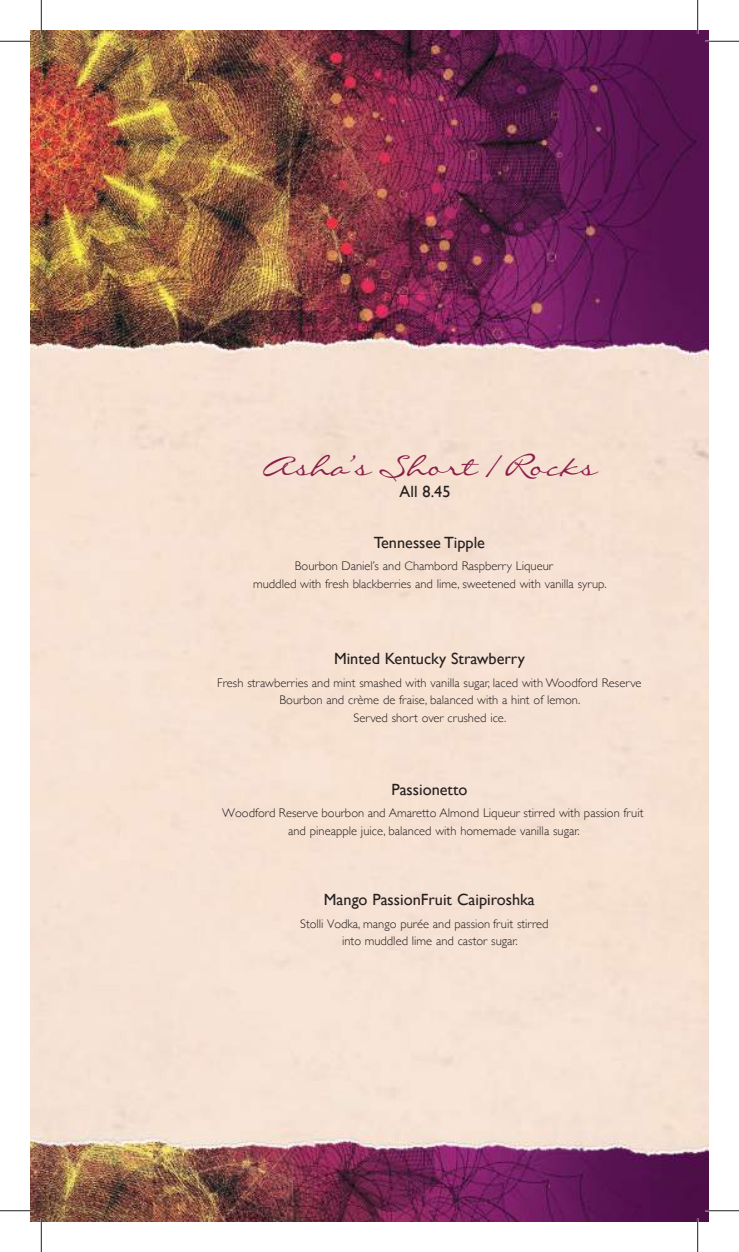
<style>
.page{position:relative;width:739px;height:1252px;background:#fff}
.page>*{position:absolute;margin:0;border:0;box-sizing:border-box;transform-origin:0 0}
.t1{font:27.5px "Liorah BT";color:#88214b}
.t2{font:16.25px "Gill Sans";color:#241f1f}
.t3{font:300 12.5px/17.5px "Gill Sans";color:#241f1f}
</style>
<div class="page">
<img style="left:31px;top:31px;width:676px;height:1190px">
<hr style="left:0;top:40px;width:34px;height:2px;background:#fff">
<hr style="left:704px;top:40px;width:34px;height:2px;background:#fff">
<hr style="left:40px;top:0;width:2px;height:34px;background:#fff">
<hr style="left:40px;top:1218px;width:2px;height:34px;background:#fff">
<hr style="left:696px;top:0;width:2px;height:34px;background:#fff">
<hr style="left:696px;top:1218px;width:2px;height:34px;background:#fff">
<hr style="left:0;top:41px;width:34px;height:1px;background:#241f1f">
<hr style="left:704px;top:41px;width:34px;height:1px;background:#241f1f">
<hr style="left:0;top:1210px;width:34px;height:1px;background:#241f1f">
<hr style="left:704px;top:1210px;width:34px;height:1px;background:#241f1f">
<hr style="left:41px;top:0;width:1px;height:34px;background:#241f1f">
<hr style="left:41px;top:1218px;width:1px;height:34px;background:#241f1f">
<hr style="left:697px;top:0;width:1px;height:34px;background:#241f1f">
<hr style="left:697px;top:1218px;width:1px;height:34px;background:#241f1f">
<h1 class="t1" style="left:262px;top:450px;width:335px">Asha’s Short / Rocks</h1>
<h2 class="t2" style="left:399px;top:482px;width:52px">All 8.45</h2>
<h2 class="t2" style="left:373px;top:532px;width:113px">Tennessee Tipple</h2>
<p class="t3" style="left:253px;top:557px;width:354px;text-indent:42px">Bourbon Daniel’s and Chambord Raspberry Liqueur<br>muddled with fresh blackberries and lime, sweetened with vanilla syrup.</p>
<h2 class="t2" style="left:334px;top:649px;width:192px">Minted Kentucky Strawberry</h2>
<p class="t3" style="left:217px;top:673px;width:425px;text-align:center">Fresh strawberries and mint smashed with vanilla sugar, laced with Woodford Reserve<br>Bourbon and crème de fraise, balanced with a hint of lemon.<br>Served short over crushed ice.</p>
<h2 class="t2" style="left:391px;top:780px;width:77px">Passionetto</h2>
<p class="t3" style="left:222px;top:804px;width:422px;text-align:center">Woodford Reserve bourbon and Amaretto Almond Liqueur stirred with passion fruit and pineapple juice, balanced with homemade vanilla sugar.</p>
<h2 class="t2" style="left:323px;top:890px;width:212px">Mango PassionFruit Caipiroshka</h2>
<p class="t3" style="left:342px;top:914px;width:208px;text-indent:-42px">Stolli Vodka, mango purée and passion fruit stirred into muddled lime and castor sugar.</p>
</div>
